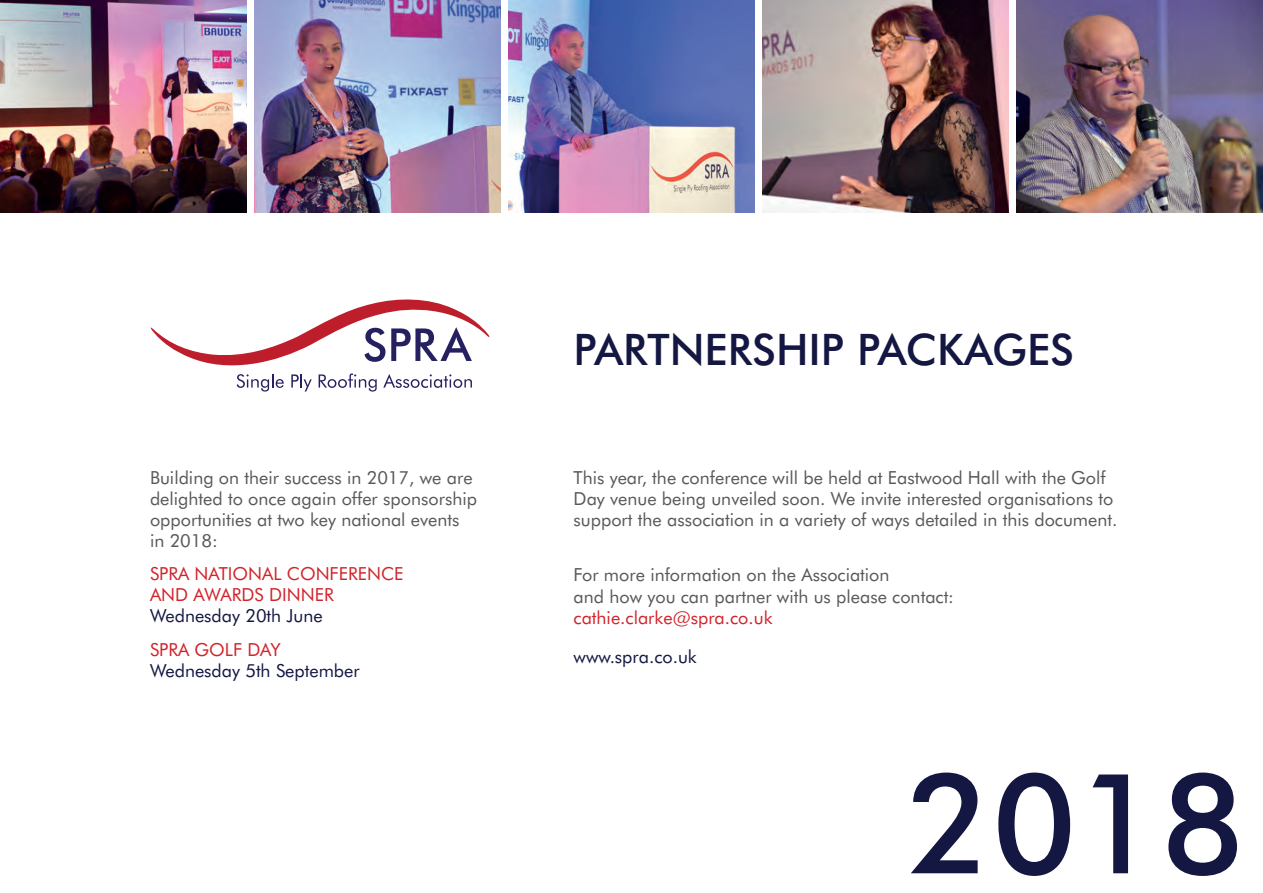
<style>
.page{position:relative;width:1263px;height:893px;background:#fff}
.page>*{position:absolute;margin:0;border:0;box-sizing:border-box;transform-origin:0 0}
.t1{font:500 139.5px "Futura BT";color:#131742}
.t2{font:500 43.5px "Futura BT";color:#131742}
.t3{font:18px/21px "Futura BT";color:#57585a}
.t4{font:18px/21px "Futura BT";color:#d1232a}
.t5{font:18px "Futura BT";color:#131742}
</style>
<div class="page">
<img style="left:254px;top:0;width:247px;height:213px">
<img style="left:762px;top:0;width:247px;height:213px">
<img style="left:508px;top:0;width:247px;height:212px">
<img style="left:0;top:0;width:246px;height:213px">
<img style="left:1016px;top:0;width:247px;height:213px">
<svg style="left:151px;top:299px;width:338px;height:93px"></svg>
<p class="t3" style="left:150px;top:467px;width:328px">Building on their success in 2017, we are delighted to once again offer sponsorship opportunities at two key national events in 2018:</p>
<p class="t4" style="left:150px;top:563px;width:255px">SPRA NATIONAL CONFERENCE<br>AND AWARDS DINNER</p>
<p class="t5" style="left:150px;top:605px;width:174px">Wednesday 20th June</p>
<p class="t4" style="left:150px;top:639px;width:132px">SPRA GOLF DAY</p>
<p class="t5" style="left:150px;top:660px;width:211px">Wednesday 5th September</p>
<h2 class="t2" style="left:574px;top:323px;width:502px">PARTNERSHIP PACKAGES</h2>
<p class="t3" style="left:574px;top:467px;width:545px">This year, the conference will be held at Eastwood Hall with the Golf<br>Day venue being unveiled soon. We invite interested organisations to support the association in a variety of ways detailed in this document.</p>
<p class="t3" style="left:574px;top:564px;width:382px;line-height:21.6px">For more information on the Association<br>and how you can partner with us please contact:</p>
<p class="t4" style="left:574px;top:607px;width:200px">cathie.clarke@spra.co.uk</p>
<p class="t5" style="left:574px;top:646px;width:125px">www.spra.co.uk</p>
<h1 class="t1" style="left:908px;top:739px;width:339px">2018</h1>
</div>
